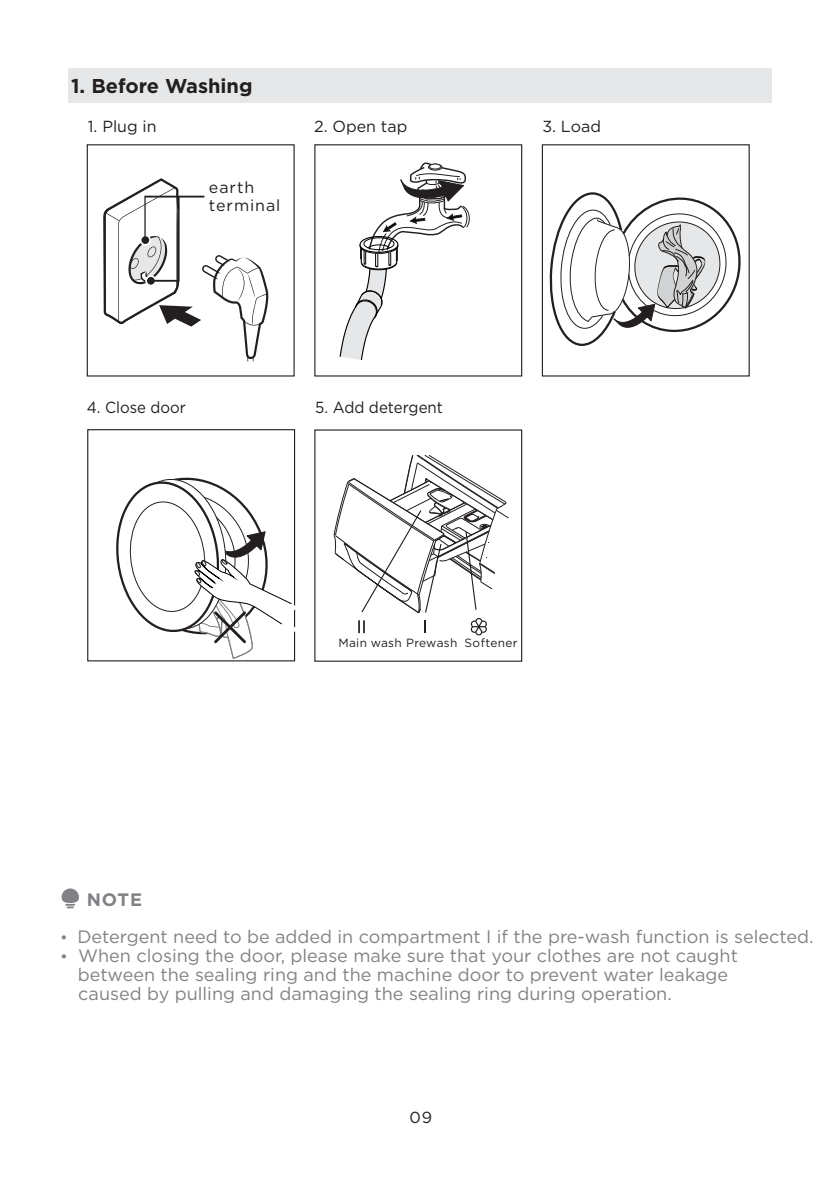
<style>
.page{position:relative;width:840px;height:1191px;background:#fff}
.page>*{position:absolute;margin:0;border:0;box-sizing:border-box;transform-origin:0 0}
.t1{font:700 20px "Gotham";color:#231f20}
.t2{font:18px/19.2px "Gotham";color:#808285}
.t3{font:700 18px "Gotham";color:#808285}
.t4{font:16px "Gotham";color:#231f20}
.t5{font:16px "Gotham";color:#231f20;scale:.94 1}
.t6{font:16px/18.4px "Gotham";letter-spacing:.06em;color:#231f20}
.t7{font:16px "Gotham";color:#231f20;scale:.93 1}
.t8{font:16px "Gotham";color:#231f20}
.t9{font:16px/19.2px "Gotham";color:#808285}
.t10{font:11.8px "Gotham";letter-spacing:.03em;color:#231f20}
</style>
<div class="page">
<div style="left:314px;top:144px;width:208px;height:232px;border:1px solid #231f20"></div>
<div style="left:87px;top:144px;width:207px;height:232px;border:1px solid #231f20"></div>
<div style="left:541px;top:144px;width:208px;height:232px;border:1px solid #231f20"></div>
<svg style="left:549px;top:192px;width:192px;height:154px"></svg>
<div style="left:87px;top:429px;width:208px;height:232px;border:1px solid #231f20"></div>
<div style="left:314px;top:429px;width:208px;height:233px;border:1px solid #231f20"></div>
<svg style="left:339px;top:162px;width:131px;height:198px"></svg>
<svg style="left:103px;top:178px;width:165px;height:183px"></svg>
<div style="left:68px;top:68px;width:703px;height:34px;background:#e6e7e9"></div>
<svg style="left:61px;top:888px;width:18px;height:20px"></svg>
<svg style="left:108px;top:468px;width:188px;height:194px"></svg>
<svg style="left:333px;top:455px;width:176px;height:180px"></svg>
<p class="t1" style="left:71px;top:77px;width:183px">1. Before Washing</p>
<p class="t4" style="left:88px;top:120px;width:70px">1. Plug in</p>
<p class="t4" style="left:314px;top:120px;width:95px">2. Open tap</p>
<p class="t4" style="left:542px;top:120px;width:60px">3. Load</p>
<p class="t6" style="left:209px;top:179px;width:73px">earth terminal</p>
<p class="t7" style="left:87px;top:401px;width:108px">4. Close door</p>
<p class="t5" style="left:315px;top:401px;width:137px">5. Add detergent</p>
<p class="t3" style="left:87px;top:893px;width:57px">NOTE</p>
<p class="t10" style="left:338px;top:638px;width:181px">Main wash Prewash Softener</p>
<p class="t9" style="left:60px;top:928px;width:9px">• •</p>
<p class="t2" style="left:77px;top:928px;width:737px">Detergent need to be added in compartment I if the pre-wash function is selected.<br>When closing the door, please make sure that your clothes are not caught between the sealing ring and the machine door to prevent water leakage<br>caused by pulling and damaging the sealing ring during operation.</p>
<p class="t8" style="left:409px;top:1110px;width:24px">09</p>
</div>
